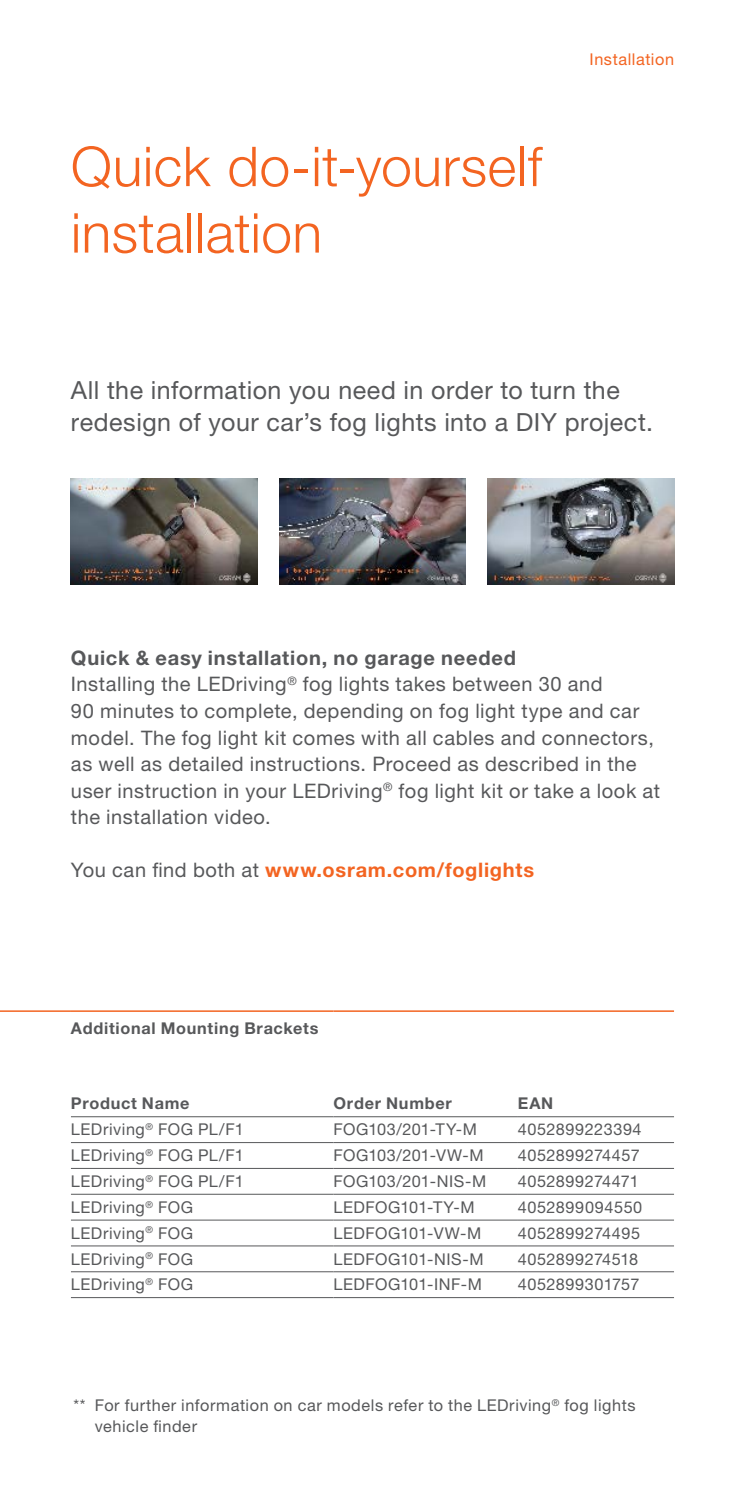
<style>
.page{position:relative;width:745px;height:1489px;background:#fff}
.page>*{position:absolute;margin:0;border:0;box-sizing:border-box;transform-origin:0 0}
.A5_Headline_22{font:300 55px/66.5px "Helvetica Neue LT Pro";letter-spacing:.01em;color:#f36421}
.A5_Introduction_10{font:25px/32px "Helvetica Neue LT Pro";letter-spacing:.02em;color:#57585a}
.A5_Copy_8{font:20px/26.5px "Helvetica Neue LT Pro";letter-spacing:.03em;color:#57585a}
.A5_Copy_8-2{font:700 20px "Helvetica Neue LT Pro";letter-spacing:.035em;color:#f36421}
.A5_Copy_Headline_8{font:700 20px "Helvetica Neue LT Pro";letter-spacing:.04em;color:#57585a}
.A5_Bottom_Chapter_6{font:16.25px/21.2px "Helvetica Neue LT Pro";letter-spacing:.035em;color:#57585a}
.t1{font:700 16.25px "Helvetica Neue LT Pro";letter-spacing:.045em;color:#57585a}
.A5_Chapter_6_5{font:16.25px "Helvetica Neue LT Pro";letter-spacing:.035em;color:#f36421}
.s1{font-weight:400;color:#57585a}
</style>
<div class="page">
<img style="left:71px;top:478px;width:186px;height:107px">
<img style="left:487px;top:478px;width:186px;height:107px">
<img style="left:279px;top:478px;width:186px;height:107px">
<hr style="left:71px;top:1142px;width:262px;height:1px;background:#57585a">
<hr style="left:333px;top:1142px;width:184px;height:1px;background:#57585a">
<hr style="left:517px;top:1142px;width:156px;height:1px;background:#57585a">
<hr style="left:71px;top:1167px;width:262px;height:1px;background:#57585a">
<hr style="left:333px;top:1167px;width:184px;height:1px;background:#57585a">
<hr style="left:517px;top:1167px;width:156px;height:1px;background:#57585a">
<hr style="left:71px;top:1219px;width:262px;height:1px;background:#57585a">
<hr style="left:333px;top:1219px;width:184px;height:1px;background:#57585a">
<hr style="left:517px;top:1219px;width:156px;height:1px;background:#57585a">
<hr style="left:71px;top:1245px;width:262px;height:1px;background:#57585a">
<hr style="left:333px;top:1245px;width:184px;height:1px;background:#57585a">
<hr style="left:517px;top:1245px;width:156px;height:1px;background:#57585a">
<hr style="left:71px;top:1271px;width:262px;height:1px;background:#57585a">
<hr style="left:333px;top:1271px;width:184px;height:1px;background:#57585a">
<hr style="left:517px;top:1271px;width:156px;height:1px;background:#57585a">
<hr style="left:333px;top:1296px;width:184px;height:1px;background:#57585a">
<hr style="left:517px;top:1296px;width:156px;height:1px;background:#57585a">
<hr style="left:71px;top:1296px;width:262px;height:1px;background:#57585a">
<hr style="left:71px;top:1116px;width:262px;height:1px;background:#57585a">
<hr style="left:333px;top:1116px;width:184px;height:1px;background:#57585a">
<hr style="left:517px;top:1116px;width:156px;height:1px;background:#57585a">
<hr style="left:71px;top:1193px;width:262px;height:1px;background:#57585a">
<hr style="left:333px;top:1193px;width:184px;height:1px;background:#57585a">
<hr style="left:517px;top:1193px;width:156px;height:1px;background:#57585a">
<hr style="left:0;top:1010px;width:71px;height:1px;background:#f36421">
<hr style="left:71px;top:1010px;width:262px;height:1px;background:#f36421">
<hr style="left:333px;top:1010px;width:184px;height:1px;background:#f36421">
<hr style="left:517px;top:1010px;width:156px;height:1px;background:#f36421">
<p class="A5_Headline_22" style="left:71px;top:132px;width:472px">Quick do-it-yourself installation</p>
<p class="A5_Chapter_6_5" style="left:589px;top:49px;width:86px">Installation</p>
<p class="A5_Introduction_10" style="left:71px;top:373px;width:583px">All the information you need in order to turn the redesign of your car’s fog lights into a DIY project.</p>
<p class="A5_Copy_Headline_8" style="left:71px;top:645px;width:446px">Quick &amp; easy installation, no garage needed</p>
<p class="A5_Copy_8" style="left:71px;top:670px;width:590px">Installing the LEDriving<sup>®</sup> fog lights takes between 30 and<br>90 minutes to complete, depending on fog light type and car model. The fog light kit comes with all cables and connectors, as well as detailed instructions. Proceed as described in the user instruction in your LEDriving<sup>®</sup> fog light kit or take a look at the installation video.</p>
<p class="A5_Copy_8-2" style="left:71px;top:857px;width:464px"><span class="s1">You can find both at</span> www.osram.com/foglights</p>
<p class="t1" style="left:71px;top:1018px;width:249px">Additional Mounting Brackets</p>
<p class="t1" style="left:71px;top:1093px;width:120px">Product Name</p>
<p class="t1" style="left:333px;top:1093px;width:120px">Order Number</p>
<p class="t1" style="left:517px;top:1093px;width:37px">EAN</p>
<p class="A5_Bottom_Chapter_6" style="left:71px;top:1118px;width:174px">LEDriving<sup>®</sup> FOG PL/F1</p>
<p class="A5_Bottom_Chapter_6" style="left:333px;top:1118px;width:145px">FOG103/201-TY-M</p>
<p class="A5_Bottom_Chapter_6" style="left:517px;top:1118px;width:125px">4052899223394</p>
<p class="A5_Bottom_Chapter_6" style="left:71px;top:1144px;width:174px">LEDriving<sup>®</sup> FOG PL/F1</p>
<p class="A5_Bottom_Chapter_6" style="left:333px;top:1144px;width:152px">FOG103/201-VW-M</p>
<p class="A5_Bottom_Chapter_6" style="left:517px;top:1144px;width:123px">4052899274457</p>
<p class="A5_Bottom_Chapter_6" style="left:71px;top:1170px;width:174px">LEDriving<sup>®</sup> FOG PL/F1</p>
<p class="A5_Bottom_Chapter_6" style="left:333px;top:1170px;width:154px">FOG103/201-NIS-M</p>
<p class="A5_Bottom_Chapter_6" style="left:517px;top:1170px;width:122px">4052899274471</p>
<p class="A5_Bottom_Chapter_6" style="left:71px;top:1196px;width:124px">LEDriving<sup>®</sup> FOG</p>
<p class="A5_Bottom_Chapter_6" style="left:333px;top:1196px;width:142px">LEDFOG101-TY-M</p>
<p class="A5_Bottom_Chapter_6" style="left:517px;top:1196px;width:126px">4052899094550</p>
<p class="A5_Bottom_Chapter_6" style="left:71px;top:1222px;width:124px">LEDriving<sup>®</sup> FOG</p>
<p class="A5_Bottom_Chapter_6" style="left:333px;top:1222px;width:149px">LEDFOG101-VW-M</p>
<p class="A5_Bottom_Chapter_6" style="left:517px;top:1222px;width:123px">4052899274495</p>
<p class="A5_Bottom_Chapter_6" style="left:71px;top:1247px;width:124px">LEDriving<sup>®</sup> FOG</p>
<p class="A5_Bottom_Chapter_6" style="left:333px;top:1247px;width:152px">LEDFOG101-NIS-M</p>
<p class="A5_Bottom_Chapter_6" style="left:517px;top:1247px;width:122px">4052899274518</p>
<p class="A5_Bottom_Chapter_6" style="left:71px;top:1273px;width:124px">LEDriving<sup>®</sup> FOG</p>
<p class="A5_Bottom_Chapter_6" style="left:333px;top:1273px;width:150px">LEDFOG101-INF-M</p>
<p class="A5_Bottom_Chapter_6" style="left:517px;top:1273px;width:123px">4052899301757</p>
<p class="A5_Bottom_Chapter_6" style="left:95px;top:1394px;width:542px;text-indent:-21px">** For further information on car models refer to the LEDriving<sup>®</sup> fog lights vehicle finder</p>
</div>
